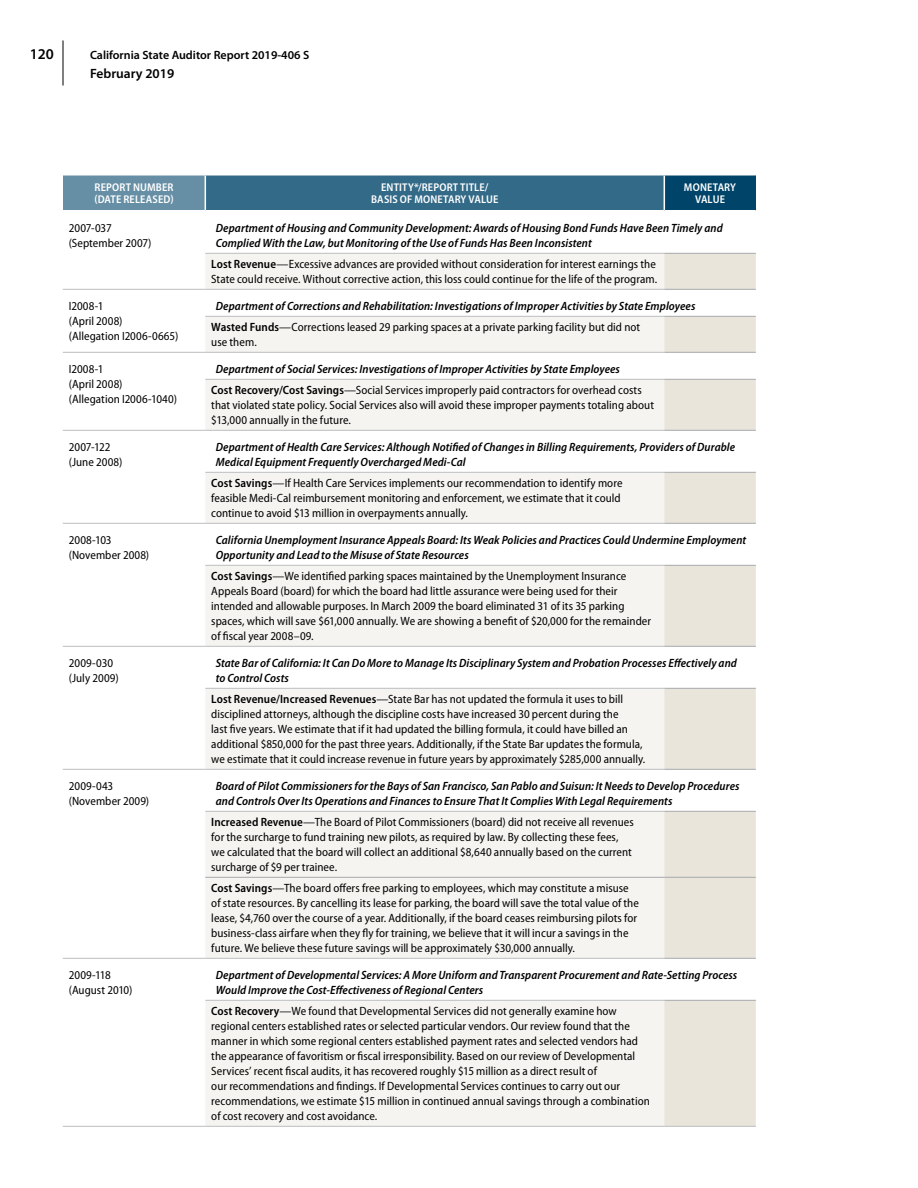
<style>
.page{position:relative;width:918px;height:1188px;background:#fff}
.page>*{position:absolute;margin:0;border:0;box-sizing:border-box;transform-origin:0 0}
.t1{font:600 15px "Myriad Pro";color:#000}
.t2{font:600 13.5px "Myriad Pro";color:#000}
.t3{font:semi-condensed 12px/15px "Myriad Pro";letter-spacing:.005em;color:#000}
.t4{font:italic 600 semi-condensed 12px/15px "Myriad Pro";letter-spacing:.005em;color:#000}
.t5{font:600 12px "Myriad Pro";color:#000}
.t6{font:600 semi-condensed 11.25px/12px "Myriad Pro";letter-spacing:.015em;color:#fff;text-align:center}
.s1{font-weight:600}
.s2{font-style:normal}
.s3{font-weight:400;font-style:normal}
</style>
<div class="page">
<hr style="left:63px;top:40px;width:1px;height:46px;background:#000">
<div style="left:63px;top:175px;width:142px;height:36px;background:#668fa6"></div>
<div style="left:205px;top:175px;width:459px;height:36px;background:#336a88"></div>
<div style="left:664px;top:175px;width:92px;height:36px;background:#00446a"></div>
<svg style="left:205px;top:254px;width:459px;height:872px;fill:#f6f4f1"></svg>
<svg style="left:664px;top:254px;width:92px;height:872px;fill:#e9e5db"></svg>
<hr style="left:63px;top:289px;width:142px;height:1px;background:#bcbec0">
<hr style="left:63px;top:352px;width:142px;height:1px;background:#bcbec0">
<hr style="left:63px;top:430px;width:142px;height:1px;background:#bcbec0">
<hr style="left:63px;top:523px;width:142px;height:1px;background:#bcbec0">
<hr style="left:63px;top:646px;width:142px;height:1px;background:#bcbec0">
<hr style="left:63px;top:769px;width:142px;height:1px;background:#bcbec0">
<hr style="left:63px;top:958px;width:142px;height:1px;background:#bcbec0">
<hr style="left:63px;top:1126px;width:142px;height:1px;background:#bcbec0">
<hr style="left:205px;top:877px;width:459px;height:1px;background:#a7a9ac">
<hr style="left:664px;top:289px;width:92px;height:1px;background:#a7a9ac">
<hr style="left:664px;top:352px;width:92px;height:1px;background:#a7a9ac">
<hr style="left:664px;top:430px;width:92px;height:1px;background:#a7a9ac">
<hr style="left:664px;top:523px;width:92px;height:1px;background:#a7a9ac">
<hr style="left:664px;top:646px;width:92px;height:1px;background:#a7a9ac">
<hr style="left:664px;top:688px;width:92px;height:1px;background:#a7a9ac">
<hr style="left:664px;top:769px;width:92px;height:1px;background:#a7a9ac">
<hr style="left:664px;top:811px;width:92px;height:1px;background:#a7a9ac">
<hr style="left:664px;top:877px;width:92px;height:1px;background:#a7a9ac">
<hr style="left:664px;top:958px;width:92px;height:1px;background:#a7a9ac">
<hr style="left:664px;top:1000px;width:92px;height:1px;background:#a7a9ac">
<hr style="left:63px;top:174px;width:142px;height:2px;background:#fff">
<hr style="left:63px;top:210px;width:142px;height:2px;background:#fff">
<hr style="left:205px;top:174px;width:459px;height:2px;background:#fff">
<hr style="left:205px;top:176px;width:1px;height:34px;background:#fff">
<hr style="left:205px;top:210px;width:459px;height:2px;background:#fff">
<hr style="left:664px;top:176px;width:1px;height:34px;background:#fff">
<hr style="left:664px;top:174px;width:92px;height:2px;background:#fff">
<hr style="left:664px;top:210px;width:92px;height:2px;background:#fff">
<hr style="left:205px;top:253px;width:459px;height:1px;background:#bcbec0">
<hr style="left:205px;top:289px;width:459px;height:1px;background:#bcbec0">
<hr style="left:205px;top:316px;width:459px;height:1px;background:#bcbec0">
<hr style="left:205px;top:352px;width:459px;height:1px;background:#bcbec0">
<hr style="left:205px;top:379px;width:459px;height:1px;background:#bcbec0">
<hr style="left:205px;top:430px;width:459px;height:1px;background:#bcbec0">
<hr style="left:205px;top:472px;width:459px;height:1px;background:#bcbec0">
<hr style="left:205px;top:523px;width:459px;height:1px;background:#bcbec0">
<hr style="left:205px;top:565px;width:459px;height:1px;background:#bcbec0">
<hr style="left:205px;top:646px;width:459px;height:1px;background:#bcbec0">
<hr style="left:205px;top:688px;width:459px;height:1px;background:#bcbec0">
<hr style="left:205px;top:769px;width:459px;height:1px;background:#bcbec0">
<hr style="left:205px;top:811px;width:459px;height:1px;background:#bcbec0">
<hr style="left:205px;top:958px;width:459px;height:1px;background:#bcbec0">
<hr style="left:205px;top:1000px;width:459px;height:1px;background:#bcbec0">
<hr style="left:205px;top:1126px;width:459px;height:1px;background:#bcbec0">
<hr style="left:664px;top:1126px;width:92px;height:1px;background:#bcbec0">
<hr style="left:664px;top:253px;width:92px;height:1px;background:#a7a9ac">
<hr style="left:664px;top:316px;width:92px;height:1px;background:#a7a9ac">
<hr style="left:664px;top:379px;width:92px;height:1px;background:#a7a9ac">
<hr style="left:664px;top:472px;width:92px;height:1px;background:#a7a9ac">
<hr style="left:664px;top:565px;width:92px;height:1px;background:#a7a9ac">
<p class="t1" style="left:30px;top:45px;width:26px">120</p>
<p class="t5" style="left:90px;top:48px;width:221px">California State Auditor Report 2019-406 S</p>
<p class="t2" style="left:90px;top:66px;width:86px">February 2019</p>
<p class="t6" style="left:95px;top:181px;width:81px;text-align:left">REPORT NUMBER (DATE RELEASED)</p>
<p class="t6" style="left:371px;top:181px;width:129px">ENTITY*/REPORT TITLE/<br>BASIS OF MONETARY VALUE</p>
<p class="t6" style="left:684px;top:181px;width:54px">MONETARY<br>VALUE</p>
<p class="t3" style="left:69px;top:221px;width:84px">2007-037 (September 2007)</p>
<p class="t4" style="left:216px;top:221px;width:509px">Department of Housing and Community Development: Awards of Housing Bond Funds Have Been Timely and<br>Complied With the Law, but Monitoring of the Use of Funds Has Been Inconsistent</p>
<p class="t3" style="left:211px;top:257px;width:447px"><span class="s1">Lost Revenue</span>—Excessive advances are provided without consideration for interest earnings the<br>State could receive. Without corrective action, this loss could continue for the life of the program.</p>
<p class="t3" style="left:69px;top:299px;width:111px">I2008-1<br>(April 2008)<br>(Allegation I2006-0665)</p>
<p class="t4" style="left:211px;top:296px;width:486px;line-height:21px;text-indent:4px">Department of Corrections and Rehabilitation: Investigations of Improper Activities by State Employees<br><span class="s2">Wasted Funds</span><span class="s3">—Corrections leased 29 parking spaces at a private parking facility but did not</span></p>
<p class="t3" style="left:211px;top:335px;width:47px">use them.</p>
<p class="t3" style="left:69px;top:362px;width:110px">I2008-1<br>(April 2008)<br>(Allegation I2006-1040)</p>
<p class="t4" style="left:211px;top:359px;width:432px;line-height:21px;text-indent:4px">Department of Social Services: Investigations of Improper Activities by State Employees<br><span class="s2">Cost Recovery/Cost Savings</span><span class="s3">—Social Services improperly paid contractors for overhead costs</span></p>
<p class="t3" style="left:211px;top:398px;width:444px">that violated state policy. Social Services also will avoid these improper payments totaling about $13,000 annually in the future.</p>
<p class="t3" style="left:69px;top:440px;width:55px">2007-122 (June 2008)</p>
<p class="t4" style="left:216px;top:440px;width:521px">Department of Health Care Services: Although Notified of Changes in Billing Requirements, Providers of Durable<br>Medical Equipment Frequently Overcharged Medi-Cal</p>
<p class="t3" style="left:211px;top:476px;width:413px"><span class="s1">Cost Savings</span>—If Health Care Services implements our recommendation to identify more feasible Medi-Cal reimbursement monitoring and enforcement, we estimate that it could continue to avoid $13 million in overpayments annually.</p>
<p class="t3" style="left:69px;top:533px;width:82px">2008-103 (November 2008)</p>
<p class="t4" style="left:216px;top:533px;width:532px">California Unemployment Insurance Appeals Board: Its Weak Policies and Practices Could Undermine Employment<br>Opportunity and Lead to the Misuse of State Resources</p>
<p class="t3" style="left:211px;top:569px;width:441px"><span class="s1">Cost Savings</span>—We identified parking spaces maintained by the Unemployment Insurance Appeals Board (board) for which the board had little assurance were being used for their intended and allowable purposes. In March 2009 the board eliminated 31 of its 35 parking spaces, which will save $61,000 annually. We are showing a benefit of $20,000 for the remainder of fiscal year 2008–09.</p>
<p class="t3" style="left:69px;top:656px;width:51px">2009-030 (July 2009)</p>
<p class="t4" style="left:216px;top:656px;width:523px">State Bar of California: It Can Do More to Manage Its Disciplinary System and Probation Processes Effectively and to Control Costs</p>
<p class="t3" style="left:211px;top:692px;width:436px"><span class="s1">Lost Revenue/Increased Revenues</span>—State Bar has not updated the formula it uses to bill disciplined attorneys, although the discipline costs have increased 30 percent during the<br>last five years. We estimate that if it had updated the billing formula, it could have billed an additional $850,000 for the past three years. Additionally, if the State Bar updates the formula, we estimate that it could increase revenue in future years by approximately $285,000 annually.</p>
<p class="t3" style="left:69px;top:779px;width:82px">2009-043 (November 2009)</p>
<p class="t4" style="left:216px;top:779px;width:525px">Board of Pilot Commissioners for the Bays of San Francisco, San Pablo and Suisun: It Needs to Develop Procedures and Controls Over Its Operations and Finances to Ensure That It Complies With Legal Requirements</p>
<p class="t3" style="left:211px;top:815px;width:424px"><span class="s1">Increased Revenue</span>—The Board of Pilot Commissioners (board) did not receive all revenues for the surcharge to fund training new pilots, as required by law. By collecting these fees, we calculated that the board will collect an additional $8,640 annually based on the current surcharge of $9 per trainee.</p>
<p class="t3" style="left:211px;top:881px;width:429px"><span class="s1">Cost Savings</span>—The board offers free parking to employees, which may constitute a misuse of state resources. By cancelling its lease for parking, the board will save the total value of the lease, $4,760 over the course of a year. Additionally, if the board ceases reimbursing pilots for business‑class airfare when they fly for training, we believe that it will incur a savings in the future. We believe these future savings will be approximately $30,000 annually.</p>
<p class="t3" style="left:69px;top:968px;width:65px">2009-118 (August 2010)</p>
<p class="t4" style="left:216px;top:968px;width:523px">Department of Developmental Services: A More Uniform and Transparent Procurement and Rate-Setting Process<br>Would Improve the Cost-Effectiveness of Regional Centers</p>
<p class="t3" style="left:211px;top:1004px;width:440px"><span class="s1">Cost Recovery</span>—We found that Developmental Services did not generally examine how regional centers established rates or selected particular vendors. Our review found that the manner in which some regional centers established payment rates and selected vendors had the appearance of favoritism or fiscal irresponsibility. Based on our review of Developmental Services’ recent fiscal audits, it has recovered roughly $15 million as a direct result of<br>our recommendations and findings. If Developmental Services continues to carry out our recommendations, we estimate $15 million in continued annual savings through a combination of cost recovery and cost avoidance.</p>
</div>
